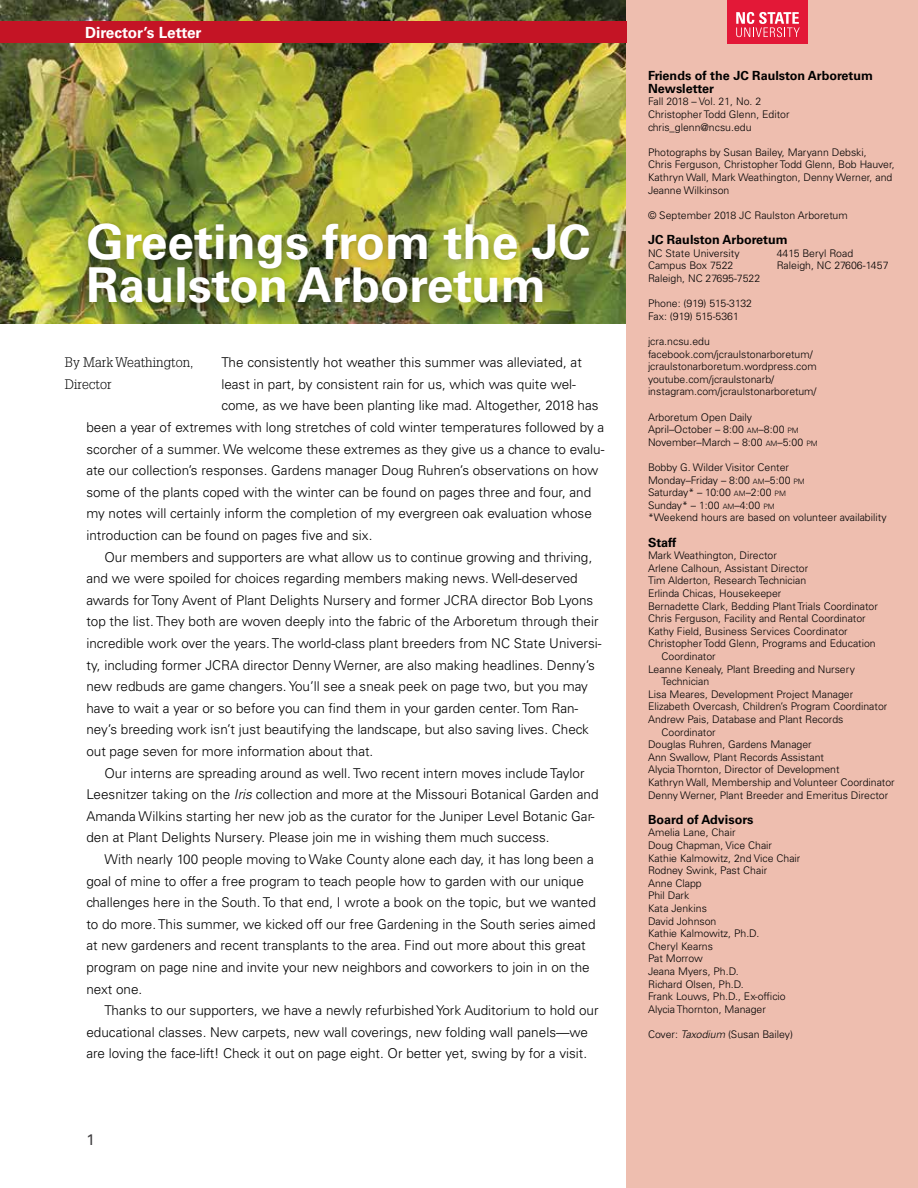
<style>
.page{position:relative;width:918px;height:1188px;background:#fff}
.page>*{position:absolute;margin:0;border:0;box-sizing:border-box;transform-origin:0 0}
.t1{font:700 48px/43.2px "Univers LT Std";color:#fff}
.t2{font:700 15.3px "Univers LT Std";color:#fff}
.t3{font:15.3px "Univers LT Std";color:#414042}
.t4{font:300 13.5px "Univers LT Std";color:#000}
.t5{font:300 13.5px/21.6px "Glypha LT Std";color:#000}
.t6{font:700 12.6px/12.6px "Univers LT Std";color:#000}
.t7{font:300 10.5px/12.6px "Univers LT Std";color:#000}
.s1{font-style:italic}
.s2{font-size:7.35px}
</style>
<div class="page">
<img style="left:0;top:0;width:626px;height:324px">
<div style="left:80px;top:216px;width:517px;height:95px;background:#000;opacity:.3"></div>
<div style="left:626px;top:0;width:292px;height:1188px;background:#eebeaf"></div>
<div style="left:727px;top:5px;width:81px;height:39px;background:#e31837"></div>
<svg style="left:736px;top:12px;width:64px;height:25px"></svg>
<hr style="left:727px;top:0;width:81px;height:4px;background:#e31837">
<div style="left:0;top:22px;width:626px;height:21px;background:#c41425"></div>
<p class="t2" style="left:85px;top:24px;width:118px">Director’s Letter</p>
<h1 class="t1" style="left:86px;top:221px;width:506px">Greetings from the JC<br>Raulston Arboretum</h1>
<p class="t4" style="left:221px;top:354px;width:362px">The consistently hot weather this summer was alleviated, at</p>
<p class="t4" style="left:221px;top:376px;width:356px">least in part, by consistent rain for us, which was quite wel-</p>
<p class="t4" style="left:221px;top:397px;width:379px">come, as we have been planting like mad. Altogether, 2018 has</p>
<p class="t4" style="left:86px;top:419px;width:519px">been a year of extremes with long stretches of cold winter temperatures followed by a</p>
<p class="t4" style="left:86px;top:441px;width:520px">scorcher of a summer. We welcome these extremes as they give us a chance to evalu-</p>
<p class="t4" style="left:86px;top:462px;width:513px">ate our collection’s responses. Gardens manager Doug Ruhren’s observations on how</p>
<p class="t4" style="left:86px;top:484px;width:506px">some of the plants coped with the winter can be found on pages three and four, and</p>
<p class="t4" style="left:86px;top:505px;width:507px">my notes will certainly inform the completion of my evergreen oak evaluation whose</p>
<p class="t4" style="left:86px;top:527px;width:288px">introduction can be found on pages five and six.</p>
<p class="t4" style="left:104px;top:549px;width:490px">Our members and supporters are what allow us to continue growing and thriving,</p>
<p class="t4" style="left:86px;top:570px;width:493px">and we were spoiled for choices regarding members making news. Well-deserved</p>
<p class="t4" style="left:86px;top:592px;width:508px">awards for Tony Avent of Plant Delights Nursery and former JCRA director Bob Lyons</p>
<p class="t4" style="left:86px;top:613px;width:514px">top the list. They both are woven deeply into the fabric of the Arboretum through their</p>
<p class="t4" style="left:86px;top:635px;width:517px">incredible work over the years. The world-class plant breeders from NC State Universi-</p>
<p class="t4" style="left:86px;top:657px;width:510px">ty, including former JCRA director Denny Werner, are also making headlines. Denny’s</p>
<p class="t4" style="left:86px;top:678px;width:503px">new redbuds are game changers. You’ll see a sneak peek on page two, but you may</p>
<p class="t4" style="left:86px;top:700px;width:493px">have to wait a year or so before you can find them in your garden center. Tom Ran-</p>
<p class="t4" style="left:86px;top:721px;width:504px">ney’s breeding work isn’t just beautifying the landscape, but also saving lives. Check</p>
<p class="t4" style="left:86px;top:743px;width:289px">out page seven for more information about that.</p>
<p class="t4" style="left:104px;top:765px;width:482px">Our interns are spreading around as well. Two recent intern moves include Taylor</p>
<p class="t4" style="left:86px;top:786px;width:514px">Leesnitzer taking on the <span class="s1">Iris</span> collection and more at the Missouri Botanical Garden and</p>
<p class="t4" style="left:86px;top:808px;width:510px">Amanda Wilkins starting her new job as the curator for the Juniper Level Botanic Gar-</p>
<p class="t4" style="left:86px;top:829px;width:465px">den at Plant Delights Nursery. Please join me in wishing them much success.</p>
<p class="t4" style="left:104px;top:851px;width:491px">With nearly 100 people moving to Wake County alone each day, it has long been a</p>
<p class="t4" style="left:86px;top:873px;width:499px">goal of mine to offer a free program to teach people how to garden with our unique</p>
<p class="t4" style="left:86px;top:894px;width:511px">challenges here in the South. To that end, I wrote a book on the topic, but we wanted</p>
<p class="t4" style="left:86px;top:916px;width:511px">to do more. This summer, we kicked off our free Gardening in the South series aimed</p>
<p class="t4" style="left:86px;top:937px;width:501px">at new gardeners and recent transplants to the area. Find out more about this great</p>
<p class="t4" style="left:86px;top:959px;width:505px">program on page nine and invite your new neighbors and coworkers to join in on the</p>
<p class="t4" style="left:86px;top:981px;width:58px">next one.</p>
<p class="t4" style="left:104px;top:1002px;width:496px">Thanks to our supporters, we have a newly refurbished York Auditorium to hold our</p>
<p class="t4" style="left:86px;top:1024px;width:503px">educational classes. New carpets, new wall coverings, new folding wall panels—we</p>
<p class="t4" style="left:86px;top:1045px;width:502px">are loving the face-lift! Check it out on page eight. Or better yet, swing by for a visit.</p>
<p class="t5" style="left:65px;top:352px;width:130px">By Mark Weathington,<br>Director</p>
<p class="t3" style="left:86px;top:1130px;width:10px">1</p>
<p class="t6" style="left:648px;top:70px;width:226px">Friends of the JC Raulston Arboretum<br>Newsletter</p>
<p class="t7" style="left:648px;top:95px;width:143px">Fall 2018 – Vol. 21, No. 2<br>Christopher Todd Glenn, Editor chris_glenn@ncsu.edu</p>
<p class="t7" style="left:648px;top:146px;width:248px">Photographs by Susan Bailey, Maryann Debski,<br>Chris Ferguson, Christopher Todd Glenn, Bob Hauver, Kathryn Wall, Mark Weathington, Denny Werner, and Jeanne Wilkinson</p>
<p class="t7" style="left:648px;top:209px;width:201px">© September 2018 JC Raulston Arboretum</p>
<p class="t6" style="left:648px;top:233px;width:141px">JC Raulston Arboretum</p>
<p class="t7" style="left:648px;top:247px;width:114px">NC State University<br>Campus Box 7522<br>Raleigh, NC 27695-7522</p>
<p class="t7" style="left:777px;top:247px;width:113px">4415 Beryl Road<br>Raleigh, NC 27606-1457</p>
<p class="t7" style="left:648px;top:297px;width:106px">Phone: (919) 515-3132<br>Fax: (919) 515-5361</p>
<p class="t7" style="left:648px;top:335px;width:170px">jcra.ncsu.edu facebook.com/jcraulstonarboretum/ jcraulstonarboretum.wordpress.com youtube.com/jcraulstonarb/ instagram.com/jcraulstonarboretum/</p>
<p class="t7" style="left:648px;top:410px;width:171px">Arboretum Open Daily<br>April–October – 8:00 <span class="s2">AM</span>–8:00 <span class="s2">PM<br></span>November–March – 8:00 <span class="s2">AM</span>–5:00 <span class="s2">PM</span></p>
<p class="t7" style="left:648px;top:461px;width:240px">Bobby G. Wilder Visitor Center<br>Monday–Friday – 8:00 <span class="s2">AM</span>–5:00 <span class="s2">PM<br></span>Saturday* – 10:00 <span class="s2">AM</span>–2:00 <span class="s2">PM<br></span>Sunday* – 1:00 <span class="s2">AM</span>–4:00 <span class="s2">PM<br></span>*Weekend hours are based on volunteer availability</p>
<p class="t6" style="left:648px;top:536px;width:30px">Staff</p>
<p class="t7" style="left:648px;top:549px;width:130px">Mark Weathington, Director</p>
<p class="t7" style="left:648px;top:562px;width:162px">Arlene Calhoun, Assistant Director</p>
<p class="t7" style="left:648px;top:574px;width:160px">Tim Alderton, Research Technician</p>
<p class="t7" style="left:648px;top:587px;width:135px">Erlinda Chicas, Housekeeper</p>
<p class="t7" style="left:648px;top:600px;width:231px">Bernadette Clark, Bedding Plant Trials Coordinator</p>
<p class="t7" style="left:648px;top:612px;width:219px">Chris Ferguson, Facility and Rental Coordinator</p>
<p class="t7" style="left:648px;top:625px;width:201px">Kathy Field, Business Services Coordinator</p>
<p class="t7" style="left:648px;top:637px;width:229px">Christopher Todd Glenn, Programs and Education</p>
<p class="t7" style="left:662px;top:650px;width:56px">Coordinator</p>
<p class="t7" style="left:648px;top:663px;width:208px">Leanne Kenealy, Plant Breeding and Nursery</p>
<p class="t7" style="left:662px;top:675px;width:49px">Technician</p>
<p class="t7" style="left:648px;top:688px;width:207px">Lisa Meares, Development Project Manager</p>
<p class="t7" style="left:648px;top:700px;width:241px">Elizabeth Overcash, Children’s Program Coordinator</p>
<p class="t7" style="left:648px;top:713px;width:197px">Andrew Pais, Database and Plant Records</p>
<p class="t7" style="left:662px;top:726px;width:56px">Coordinator</p>
<p class="t7" style="left:648px;top:738px;width:165px">Douglas Ruhren, Gardens Manager</p>
<p class="t7" style="left:648px;top:751px;width:178px">Ann Swallow, Plant Records Assistant</p>
<p class="t7" style="left:648px;top:763px;width:193px">Alycia Thornton, Director of Development</p>
<p class="t7" style="left:648px;top:776px;width:248px">Kathryn Wall, Membership and Volunteer Coordinator</p>
<p class="t7" style="left:648px;top:789px;width:242px">Denny Werner, Plant Breeder and Emeritus Director</p>
<p class="t6" style="left:648px;top:813px;width:107px">Board of Advisors</p>
<p class="t7" style="left:648px;top:826px;width:154px">Amelia Lane, Chair<br>Doug Chapman, Vice Chair<br>Kathie Kalmowitz, 2nd Vice Chair<br>Rodney Swink, Past Chair<br>Anne Clapp<br>Phil Dark<br>Kata Jenkins<br>David Johnson<br>Kathie Kalmowitz, Ph.D.<br>Cheryl Kearns<br>Pat Morrow<br>Jeana Myers, Ph.D.<br>Richard Olsen, Ph.D.<br>Frank Louws, Ph.D., Ex-officio<br>Alycia Thornton, Manager</p>
<p class="t7" style="left:648px;top:1028px;width:147px">Cover: <span class="s1">Taxodium</span> (Susan Bailey)</p>
</div>
